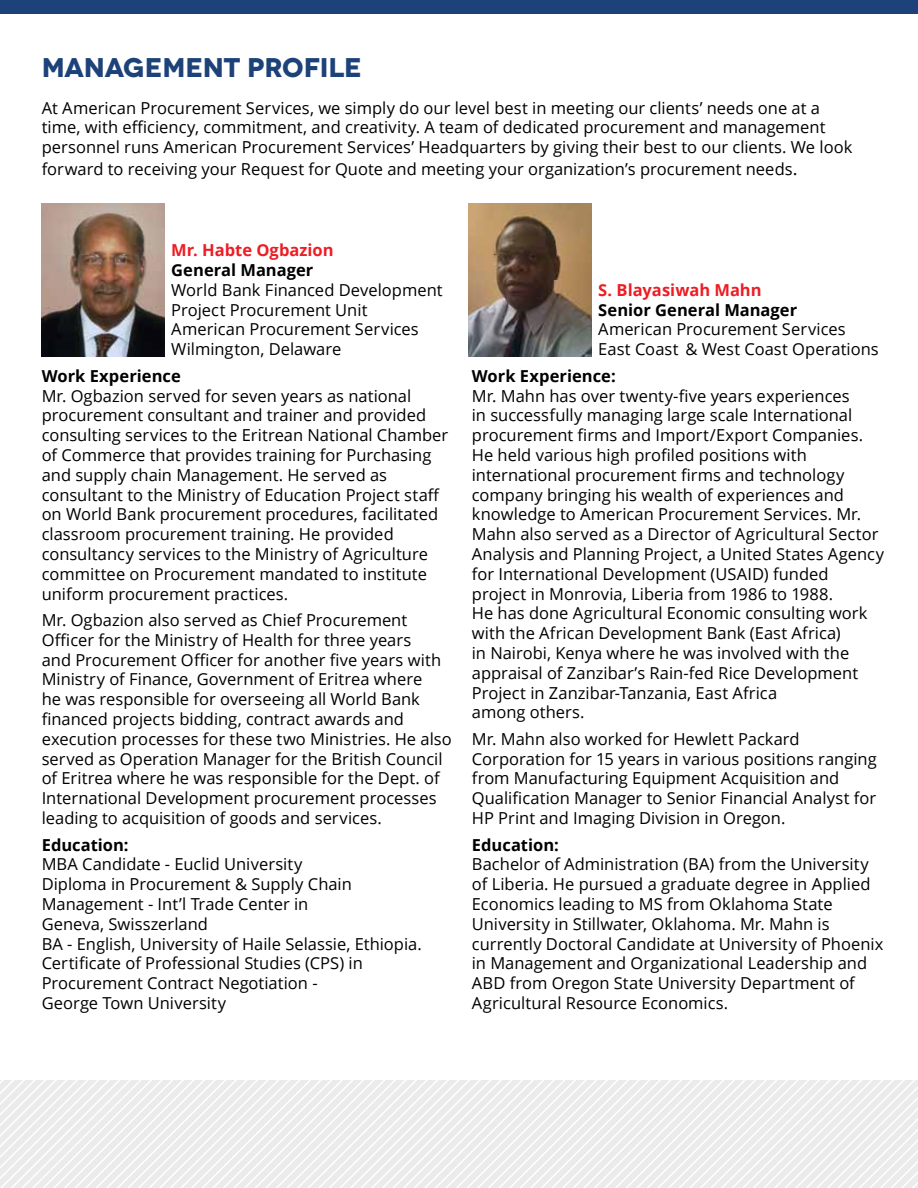
<style>
.page{position:relative;width:918px;height:1188px;background:#fff}
.page>*{position:absolute;margin:0;border:0;box-sizing:border-box;transform-origin:0 0}
.t1{font:700 27px "Novecentowide";letter-spacing:-.01em;color:#1c4279}
.t2{font:16.5px/19.8px "Open Sans";color:#000}
.t3{font:700 16.5px "Open Sans";color:#000}
.t4{font:700 16.5px "Open Sans";color:#ed1d24}
.s1{font-size:18px}
</style>
<div class="page">
<img style="left:42px;top:204px;width:123px;height:153px">
<img style="left:469px;top:204px;width:122px;height:153px">
<svg style="left:0;top:1080px;width:918px;height:108px"></svg>
<div style="left:0;top:0;width:918px;height:14px;background:#1c4279"></div>
<h1 class="t1" style="left:42px;top:51px;width:322px">MANAGEMENT PROFILE</h1>
<p class="t2" style="left:42px;top:97px;width:812px">At American Procurement Services, we simply do our level best in meeting our clients’ needs one at a time, with efficiency, commitment, and creativity. A team of dedicated procurement and management personnel runs American Procurement Services’ Headquarters by giving their best to our clients. We look</p>
<p class="t2" style="left:42px;top:158px;width:757px">forward to receiving your Request for Quote and meeting your organization’s procurement needs<span class="s1">.</span></p>
<p class="t4" style="left:171px;top:239px;width:164px">Mr. Habte Ogbazion</p>
<p class="t3" style="left:171px;top:258px;width:144px">General Manager</p>
<p class="t2" style="left:171px;top:279px;width:273px">World Bank Financed Development<br>Project Procurement Unit<br>American Procurement Services<br>Wilmington, Delaware</p>
<p class="t3" style="left:42px;top:364px;width:141px">Work Experience</p>
<p class="t2" style="left:42px;top:385px;width:408px">Mr. Ogbazion served for seven years as national procurement consultant and trainer and provided consulting services to the Eritrean National Chamber of Commerce that provides training for Purchasing and supply chain Management. He served as consultant to the Ministry of Education Project staff on World Bank procurement procedures, facilitated classroom procurement training. He provided consultancy services to the Ministry of Agriculture committee on Procurement mandated to institute uniform procurement practices.</p>
<p class="t2" style="left:42px;top:610px;width:412px">Mr. Ogbazion also served as Chief Procurement Officer for the Ministry of Health for three years<br>and Procurement Officer for another five years with Ministry of Finance, Government of Eritrea where<br>he was responsible for overseeing all World Bank financed projects bidding, contract awards and execution processes for these two Ministries. He also served as Operation Manager for the British Council of Eritrea where he was responsible for the Dept. of International Development procurement processes leading to acquisition of goods and services.</p>
<p class="t3" style="left:42px;top:833px;width:89px">Education:</p>
<p class="t2" style="left:42px;top:854px;width:382px">MBA Candidate - Euclid University<br>Diploma in Procurement &amp; Supply Chain Management - Int’l Trade Center in<br>Geneva, Swisszerland<br>BA - English, University of Haile Selassie, Ethiopia.<br>Certificate of Professional Studies (CPS) in Procurement Contract Negotiation -<br>George Town University</p>
<p class="t4" style="left:598px;top:278px;width:165px">S. Blayasiwah Mahn</p>
<p class="t3" style="left:598px;top:298px;width:201px">Senior General Manager</p>
<p class="t2" style="left:598px;top:319px;width:282px">American Procurement Services<br>East Coast &amp; West Coast Operations</p>
<p class="t3" style="left:472px;top:364px;width:145px">Work Experience:</p>
<p class="t2" style="left:472px;top:385px;width:414px">Mr. Mahn has over twenty-five years experiences<br>in successfully managing large scale International procurement firms and Import/Export Companies.<br>He held various high profiled positions with international procurement firms and technology company bringing his wealth of experiences and knowledge to American Procurement Services. Mr.<br>Mahn also served as a Director of Agricultural Sector Analysis and Planning Project, a United States Agency for International Development (USAID) funded project in Monrovia, Liberia from 1986 to 1988.<br>He has done Agricultural Economic consulting work with the African Development Bank (East Africa)<br>in Nairobi, Kenya where he was involved with the appraisal of Zanzibar’s Rain-fed Rice Development Project in Zanzibar-Tanzania, East Africa<br>among others.</p>
<p class="t2" style="left:472px;top:729px;width:406px">Mr. Mahn also worked for Hewlett Packard Corporation for 15 years in various positions ranging from Manufacturing Equipment Acquisition and Qualification Manager to Senior Financial Analyst for HP Print and Imaging Division in Oregon.</p>
<p class="t3" style="left:472px;top:833px;width:89px">Education:</p>
<p class="t2" style="left:472px;top:854px;width:413px">Bachelor of Administration (BA) from the University of Liberia. He pursued a graduate degree in Applied Economics leading to MS from Oklahoma State University in Stillwater, Oklahoma. Mr. Mahn is currently Doctoral Candidate at University of Phoenix in Management and Organizational Leadership and ABD from Oregon State University Department of Agricultural Resource Economics.</p>
</div>
